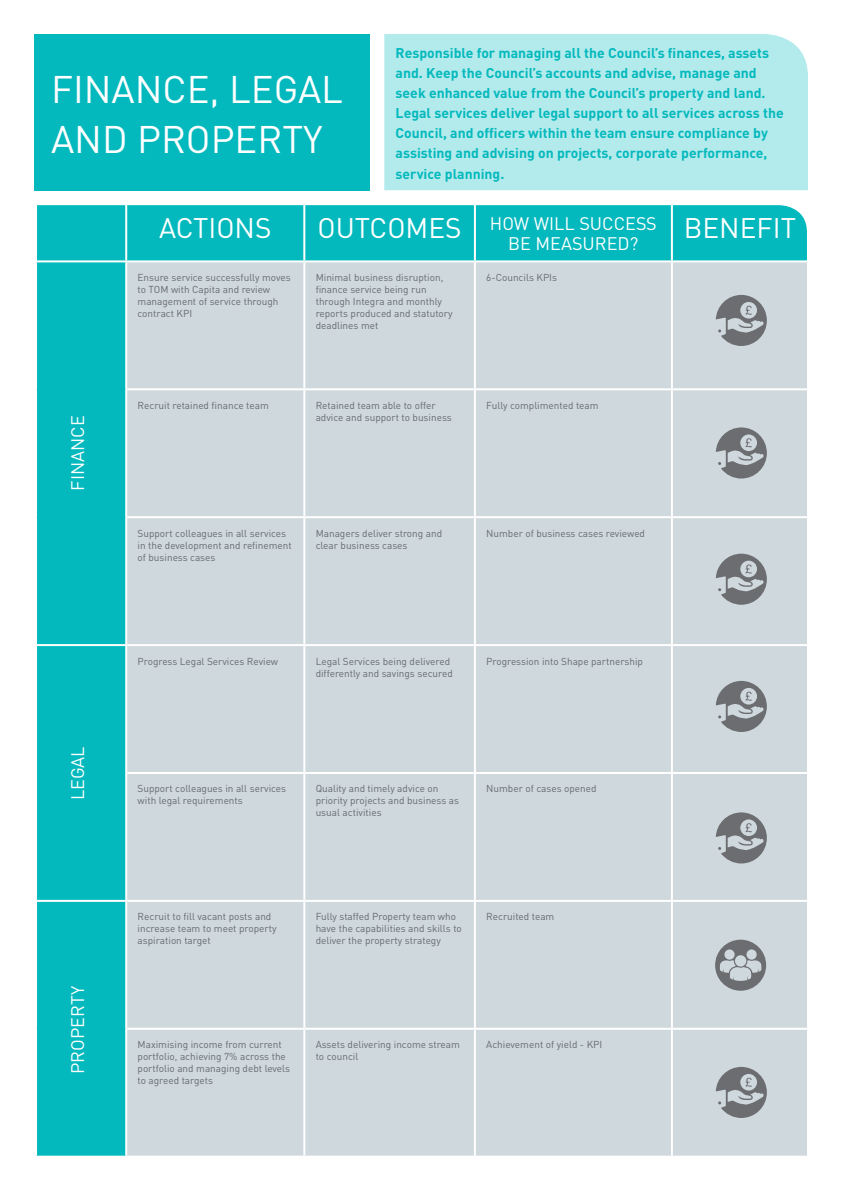
<style>
.page{position:relative;width:842px;height:1191px;background:#fff}
.page>*{position:absolute;margin:0;border:0;box-sizing:border-box;transform-origin:0 0}
.t1{font:38px/50px "DIN";color:#fff}
.t2{font:28px "DIN";color:#fff}
.t3{font:18px/19.9px "DIN";color:#fff}
.t4{font:700 14px/20px "DIN";color:#03b9bd}
.t5{font:10px/12px "DIN";color:#666b70}
.s1{font-size:28px}
</style>
<div class="page">
<div style="left:37px;top:205px;width:770px;height:55px;background:#03b9bd"></div>
<div style="left:37px;top:262px;width:88px;height:893px;background:#03b9bd"></div>
<div style="left:127px;top:262px;width:680px;height:893px;background:#cfd8dd"></div>
<div style="left:476px;top:262px;width:195px;height:638px;background:#cfd8dd"></div>
<div style="left:127px;top:902px;width:347px;height:253px;background:#cfd8dd"></div>
<div style="left:476px;top:902px;width:195px;height:253px;background:#cfd8dd"></div>
<hr style="left:303px;top:262px;width:2px;height:126px;background:#fff">
<hr style="left:474px;top:262px;width:2px;height:126px;background:#fff">
<hr style="left:671px;top:262px;width:2px;height:126px;background:#fff">
<hr style="left:127px;top:388px;width:177px;height:2px;background:#fff">
<hr style="left:304px;top:388px;width:171px;height:2px;background:#fff">
<hr style="left:303px;top:390px;width:2px;height:126px;background:#fff">
<hr style="left:475px;top:388px;width:197px;height:2px;background:#fff">
<hr style="left:474px;top:390px;width:2px;height:126px;background:#fff">
<hr style="left:672px;top:388px;width:137px;height:2px;background:#fff">
<hr style="left:671px;top:390px;width:2px;height:126px;background:#fff">
<hr style="left:127px;top:516px;width:177px;height:2px;background:#fff">
<hr style="left:304px;top:516px;width:171px;height:2px;background:#fff">
<hr style="left:303px;top:518px;width:2px;height:126px;background:#fff">
<hr style="left:475px;top:516px;width:197px;height:2px;background:#fff">
<hr style="left:474px;top:518px;width:2px;height:126px;background:#fff">
<hr style="left:672px;top:516px;width:137px;height:2px;background:#fff">
<hr style="left:671px;top:518px;width:2px;height:126px;background:#fff">
<hr style="left:127px;top:644px;width:177px;height:2px;background:#fff">
<hr style="left:304px;top:644px;width:171px;height:2px;background:#fff">
<hr style="left:303px;top:646px;width:2px;height:126px;background:#fff">
<hr style="left:475px;top:644px;width:197px;height:2px;background:#fff">
<hr style="left:474px;top:646px;width:2px;height:126px;background:#fff">
<hr style="left:672px;top:644px;width:137px;height:2px;background:#fff">
<hr style="left:671px;top:646px;width:2px;height:126px;background:#fff">
<hr style="left:127px;top:772px;width:177px;height:2px;background:#fff">
<hr style="left:304px;top:772px;width:171px;height:2px;background:#fff">
<hr style="left:303px;top:774px;width:2px;height:126px;background:#fff">
<hr style="left:475px;top:772px;width:197px;height:2px;background:#fff">
<hr style="left:474px;top:774px;width:2px;height:126px;background:#fff">
<hr style="left:672px;top:772px;width:137px;height:2px;background:#fff">
<hr style="left:671px;top:774px;width:2px;height:126px;background:#fff">
<hr style="left:303px;top:902px;width:2px;height:125px;background:#fff">
<hr style="left:474px;top:902px;width:2px;height:125px;background:#fff">
<hr style="left:672px;top:900px;width:137px;height:2px;background:#fff">
<hr style="left:671px;top:902px;width:2px;height:125px;background:#fff">
<hr style="left:127px;top:1027px;width:177px;height:2px;background:#fff">
<hr style="left:304px;top:1027px;width:171px;height:2px;background:#fff">
<hr style="left:303px;top:1029px;width:2px;height:126px;background:#fff">
<hr style="left:475px;top:1027px;width:197px;height:2px;background:#fff">
<hr style="left:474px;top:1029px;width:2px;height:126px;background:#fff">
<hr style="left:672px;top:1027px;width:137px;height:2px;background:#fff">
<hr style="left:671px;top:1029px;width:2px;height:126px;background:#fff">
<hr style="left:35px;top:644px;width:92px;height:2px;background:#fff">
<hr style="left:35px;top:900px;width:92px;height:2px;background:#fff">
<hr style="left:125px;top:204px;width:2px;height:56px;background:#fff">
<hr style="left:303px;top:204px;width:2px;height:56px;background:#fff">
<hr style="left:474px;top:204px;width:2px;height:56px;background:#fff">
<hr style="left:671px;top:204px;width:2px;height:56px;background:#fff">
<hr style="left:127px;top:900px;width:177px;height:2px;background:#fff">
<hr style="left:304px;top:900px;width:171px;height:2px;background:#fff">
<hr style="left:475px;top:900px;width:197px;height:2px;background:#fff">
<svg style="left:716px;top:295px;width:51px;height:51px;background:#999ea2"></svg>
<svg style="left:716px;top:427px;width:51px;height:51px;background:#999ea2"></svg>
<svg style="left:716px;top:681px;width:51px;height:51px;background:#999ea2"></svg>
<svg style="left:716px;top:553px;width:51px;height:52px;background:#9a9fa3"></svg>
<svg style="left:716px;top:812px;width:51px;height:51px;background:#999ea2"></svg>
<div style="left:34px;top:34px;width:336px;height:156px;background:#03b9bd"></div>
<div style="left:384px;top:34px;width:424px;height:156px;background:#b3eaeb"></div>
<svg style="left:715px;top:939px;width:51px;height:51px;background:#9fa4a8"></svg>
<svg style="left:716px;top:1067px;width:51px;height:51px;background:#999ea2"></svg>
<h1 class="t1" style="left:51px;top:63px;width:293px">FINANCE, LEGAL<br>AND PROPERTY</h1>
<p class="t4" style="left:396px;top:43px;width:389px">Responsible for managing all the Council’s finances, assets and. Keep the Council’s accounts and advise, manage and seek enhanced value from the Council’s property and land.<br>Legal services deliver legal support to all services across the Council, and officers within the team ensure compliance by assisting and advising on projects, corporate performance, service planning.</p>
<h3 class="t3" style="left:67px;top:490px;width:77px;rotate:-90deg">FINANCE</h3>
<h3 class="t3" style="left:67px;top:800px;width:55px;rotate:-90deg">LEGAL</h3>
<h3 class="t3" style="left:67px;top:1074px;width:89px;rotate:-90deg">PROPERTY</h3>
<h2 class="t2" style="left:159px;top:211px;width:114px">ACTIONS</h2>
<h3 class="t3" style="left:508px;top:213px;width:150px;text-indent:-191px"><span class="s1">OUTCOMES</span> HOW WILL SUCCESS<br>BE MEASURED?</h3>
<h2 class="t2" style="left:684px;top:211px;width:114px">BENEFIT</h2>
<p class="t5" style="left:138px;top:271px;width:155px">Ensure service successfully moves to TOM with Capita and review management of service through contract KPI</p>
<p class="t5" style="left:316px;top:271px;width:138px">Minimal business disruption, finance service being run through Integra and monthly reports produced and statutory deadlines met</p>
<p class="t5" style="left:486px;top:271px;width:72px">6-Councils KPIs</p>
<p class="t5" style="left:138px;top:399px;width:133px">Recruit retained finance team</p>
<p class="t5" style="left:316px;top:399px;width:138px">Retained team able to offer advice and support to business</p>
<p class="t5" style="left:486px;top:399px;width:114px">Fully complimented team</p>
<p class="t5" style="left:138px;top:527px;width:156px">Support colleagues in all services in the development and refinement of business cases</p>
<p class="t5" style="left:316px;top:527px;width:128px">Managers deliver strong and clear business cases</p>
<p class="t5" style="left:486px;top:527px;width:160px">Number of business cases reviewed</p>
<p class="t5" style="left:138px;top:655px;width:142px">Progress Legal Services Review</p>
<p class="t5" style="left:316px;top:655px;width:139px">Legal Services being delivered differently and savings secured</p>
<p class="t5" style="left:486px;top:655px;width:158px">Progression into Shape partnership</p>
<p class="t5" style="left:138px;top:782px;width:150px">Support colleagues in all services with legal requirements</p>
<p class="t5" style="left:316px;top:782px;width:145px">Quality and timely advice on priority projects and business as usual activities</p>
<p class="t5" style="left:486px;top:782px;width:112px">Number of cases opened</p>
<p class="t5" style="left:138px;top:910px;width:140px">Recruit to fill vacant posts and increase team to meet property aspiration target</p>
<p class="t5" style="left:316px;top:910px;width:148px">Fully staffed Property team who have the capabilities and skills to deliver the property strategy</p>
<p class="t5" style="left:486px;top:910px;width:70px">Recruited team</p>
<p class="t5" style="left:138px;top:1038px;width:154px">Maximising income from current portfolio, achieving 7% across the portfolio and managing debt levels to agreed targets</p>
<p class="t5" style="left:316px;top:1038px;width:146px">Assets delivering income stream to council</p>
<p class="t5" style="left:486px;top:1038px;width:118px">Achievement of yield - KPI</p>
</div>
